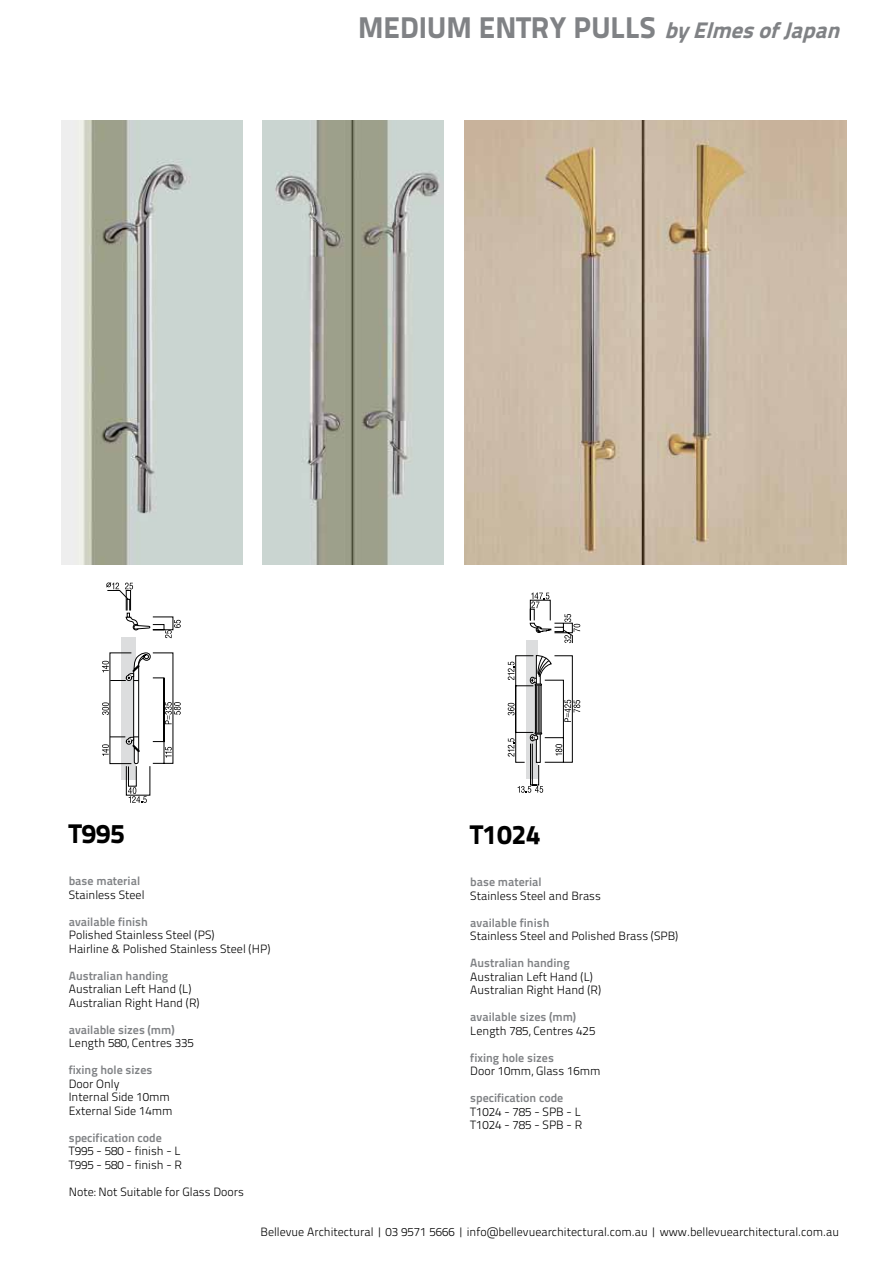
<style>
.page{position:relative;width:893px;height:1263px;background:#fff}
.page>*{position:absolute;margin:0;border:0;box-sizing:border-box;transform-origin:0 0}
.t1{font:30px "Titillium Text 25 L 999 wt";color:#808285}
.t2{font:27px "Titillium Text 25 L 999 wt";color:#000}
.t3{font:12px/13.5px "Titillium Text 25 L 250 wt";color:#000}
.t4{font:12px "Titillium Text 25 L 800 wt";color:#808285}
.s1{font-style:italic;font-size:22.5px}
</style>
<div class="page">
<svg style="left:507px;top:592px;width:74px;height:201px"></svg>
<img style="left:464px;top:120px;width:382px;height:445px">
<svg style="left:102px;top:582px;width:79px;height:221px"></svg>
<img style="left:263px;top:120px;width:181px;height:445px">
<img style="left:62px;top:120px;width:181px;height:445px">
<h1 class="t1" style="left:358px;top:4px;width:491px">MEDIUM ENTRY PULLS <span class="s1">byElmesofJapan</span></h1>
<h2 class="t2" style="left:69px;top:812px;width:57px">T995</h2>
<h2 class="t2" style="left:470px;top:813px;width:72px">T1024</h2>
<p class="t4" style="left:69px;top:872px;width:73px">base material</p>
<p class="t3" style="left:69px;top:887px;width:77px">Stainless Steel</p>
<p class="t4" style="left:69px;top:912px;width:81px">available finish</p>
<p class="t3" style="left:69px;top:928px;width:203px">Polished Stainless Steel (PS)<br>Hairline &amp; Polished Stainless Steel (HP)</p>
<p class="t4" style="left:69px;top:966px;width:101px">Australian handing</p>
<p class="t3" style="left:69px;top:982px;width:132px">Australian Left Hand (L)<br>Australian Right Hand (R)</p>
<p class="t4" style="left:69px;top:1020px;width:107px">available sizes (mm)</p>
<p class="t3" style="left:69px;top:1036px;width:127px">Length 580, Centres 335</p>
<p class="t4" style="left:69px;top:1061px;width:85px">fixing hole sizes</p>
<p class="t3" style="left:69px;top:1076px;width:105px">Door Only<br>Internal Side 10mm<br>External Side 14mm</p>
<p class="t4" style="left:69px;top:1128px;width:95px">specification code</p>
<p class="t3" style="left:69px;top:1144px;width:115px">T995 - 580 - finish - L<br>T995 - 580 - finish - R</p>
<p class="t3" style="left:69px;top:1184px;width:177px">Note: Not Suitable for Glass Doors</p>
<p class="t4" style="left:470px;top:873px;width:73px">base material</p>
<p class="t3" style="left:470px;top:888px;width:132px">Stainless Steel and Brass</p>
<p class="t4" style="left:470px;top:913px;width:81px">available finish</p>
<p class="t3" style="left:470px;top:929px;width:210px">Stainless Steel and Polished Brass (SPB)</p>
<p class="t4" style="left:470px;top:954px;width:101px">Australian handing</p>
<p class="t3" style="left:470px;top:969px;width:132px">Australian Left Hand (L)<br>Australian Right Hand (R)</p>
<p class="t4" style="left:470px;top:1008px;width:107px">available sizes (mm)</p>
<p class="t3" style="left:470px;top:1023px;width:127px">Length 785, Centres 425</p>
<p class="t4" style="left:470px;top:1048px;width:85px">fixing hole sizes</p>
<p class="t3" style="left:470px;top:1064px;width:132px">Door 10mm, Glass 16mm</p>
<p class="t4" style="left:470px;top:1089px;width:95px">specification code</p>
<p class="t3" style="left:470px;top:1104px;width:113px">T1024 - 785 - SPB - L<br>T1024 - 785 - SPB - R</p>
<p class="t3" style="left:261px;top:1224px;width:580px">Bellevue Architectural | 03 9571 5666 | info@bellevuearchitectural.com.au | www.bellevuearchitectural.com.au</p>
</div>
